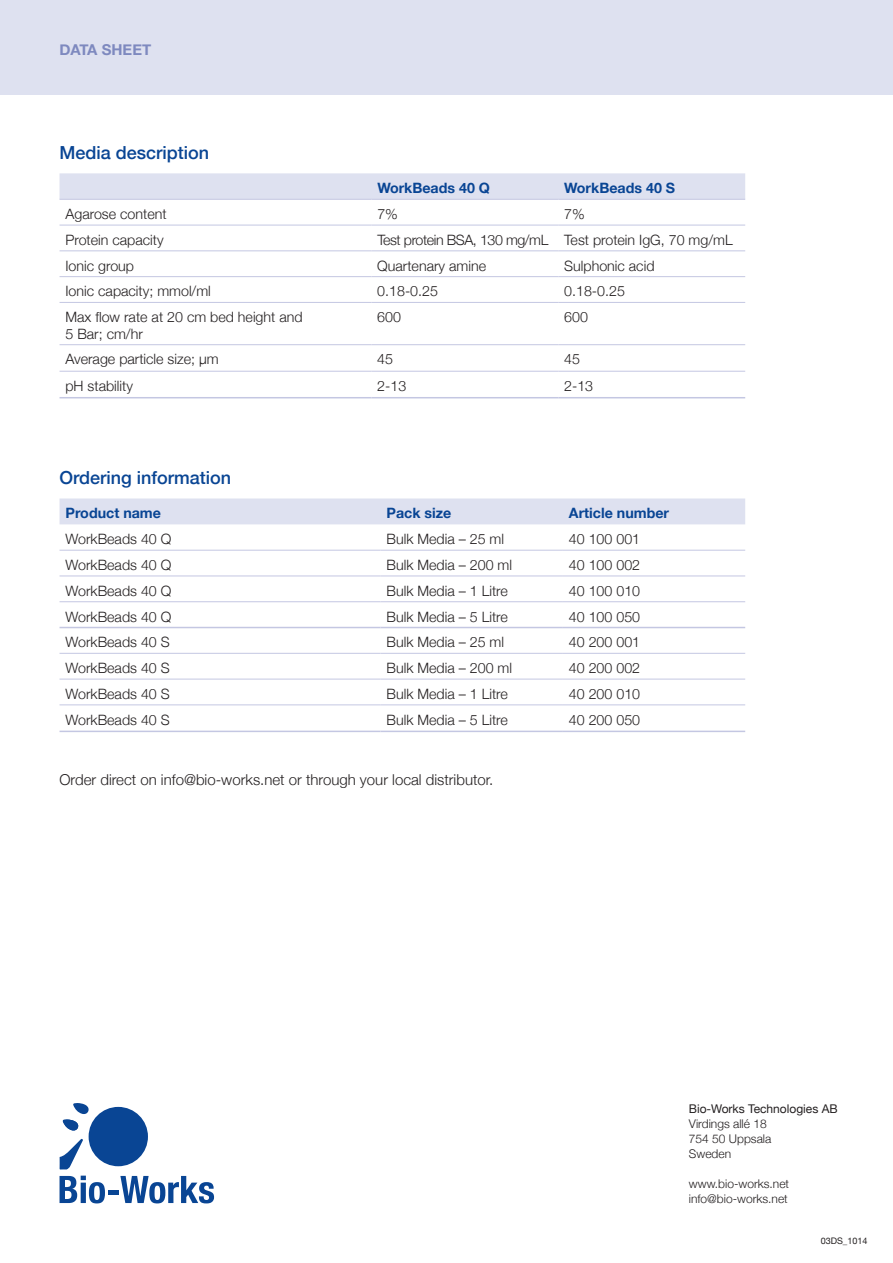
<style>
.page{position:relative;width:893px;height:1263px;background:#fff}
.page>*{position:absolute;margin:0;border:0;box-sizing:border-box;transform-origin:0 0}
.t1{font:500 18px "Helvetica Neue";color:#094594}
.t2{font:300 15px "Helvetica Neue";color:#231f20}
.t3{font:700 15px "Helvetica Neue";color:#7e89bf}
.t4{font:300 14.25px/16.5px "Helvetica Neue";color:#231f20}
.t5{font:700 14.25px "Helvetica Neue";color:#094594}
.t6{font:300 14.25px "Helvetica Neue";letter-spacing:-.03em;color:#231f20}
.t7{font:300 12px/15px "Helvetica Neue";color:#231f20}
.t8{font:12px "Helvetica Neue";color:#231f20}
.t9{font:9px "Helvetica Neue";color:#231f20}
</style>
<div class="page">
<div style="left:0;top:0;width:893px;height:95px;background:#dee1f0"></div>
<svg style="left:60px;top:1138px;width:23px;height:31px"></svg>
<svg style="left:62px;top:1103px;width:27px;height:28px"></svg>
<div style="left:89px;top:1107px;width:59px;height:59px;background:#094594;border-radius:50%"></div>
<svg style="left:60px;top:1175px;width:45px;height:28px"></svg>
<hr style="left:108px;top:1190px;width:10px;height:4px;background:#094594">
<svg style="left:120px;top:1176px;width:94px;height:27px"></svg>
<div style="left:60px;top:173px;width:685px;height:26px;background:#dee1f0"></div>
<hr style="left:60px;top:199px;width:311px;height:1px;background:#c4c7e2">
<hr style="left:371px;top:199px;width:187px;height:1px;background:#c4c7e2">
<hr style="left:558px;top:199px;width:187px;height:1px;background:#c4c7e2">
<hr style="left:60px;top:225px;width:311px;height:1px;background:#c4c7e2">
<hr style="left:371px;top:225px;width:187px;height:1px;background:#c4c7e2">
<hr style="left:558px;top:225px;width:187px;height:1px;background:#c4c7e2">
<hr style="left:60px;top:250px;width:311px;height:1px;background:#c4c7e2">
<hr style="left:371px;top:250px;width:187px;height:1px;background:#c4c7e2">
<hr style="left:558px;top:250px;width:187px;height:1px;background:#c4c7e2">
<hr style="left:60px;top:276px;width:311px;height:1px;background:#c4c7e2">
<hr style="left:371px;top:276px;width:187px;height:1px;background:#c4c7e2">
<hr style="left:558px;top:276px;width:187px;height:1px;background:#c4c7e2">
<hr style="left:60px;top:302px;width:311px;height:1px;background:#c4c7e2">
<hr style="left:371px;top:302px;width:187px;height:1px;background:#c4c7e2">
<hr style="left:558px;top:302px;width:187px;height:1px;background:#c4c7e2">
<hr style="left:60px;top:344px;width:311px;height:1px;background:#c4c7e2">
<hr style="left:371px;top:344px;width:187px;height:1px;background:#c4c7e2">
<hr style="left:558px;top:344px;width:187px;height:1px;background:#c4c7e2">
<hr style="left:60px;top:397px;width:311px;height:1px;background:#c4c7e2">
<hr style="left:371px;top:397px;width:187px;height:1px;background:#c4c7e2">
<hr style="left:558px;top:397px;width:187px;height:1px;background:#c4c7e2">
<hr style="left:60px;top:371px;width:311px;height:1px;background:#c4c7e2">
<hr style="left:371px;top:371px;width:187px;height:1px;background:#c4c7e2">
<hr style="left:558px;top:371px;width:187px;height:1px;background:#c4c7e2">
<div style="left:60px;top:498px;width:685px;height:26px;background:#dee1f0"></div>
<hr style="left:60px;top:627px;width:321px;height:1px;background:#c4c7e2">
<hr style="left:381px;top:627px;width:182px;height:1px;background:#c4c7e2">
<hr style="left:563px;top:627px;width:182px;height:1px;background:#c4c7e2">
<hr style="left:60px;top:550px;width:321px;height:1px;background:#c4c7e2">
<hr style="left:381px;top:550px;width:182px;height:1px;background:#c4c7e2">
<hr style="left:563px;top:550px;width:182px;height:1px;background:#c4c7e2">
<hr style="left:60px;top:576px;width:321px;height:1px;background:#c4c7e2">
<hr style="left:381px;top:576px;width:182px;height:1px;background:#c4c7e2">
<hr style="left:563px;top:576px;width:182px;height:1px;background:#c4c7e2">
<hr style="left:60px;top:601px;width:321px;height:1px;background:#c4c7e2">
<hr style="left:381px;top:601px;width:182px;height:1px;background:#c4c7e2">
<hr style="left:563px;top:601px;width:182px;height:1px;background:#c4c7e2">
<hr style="left:60px;top:653px;width:321px;height:1px;background:#c4c7e2">
<hr style="left:381px;top:653px;width:182px;height:1px;background:#c4c7e2">
<hr style="left:563px;top:653px;width:182px;height:1px;background:#c4c7e2">
<hr style="left:60px;top:679px;width:321px;height:1px;background:#c4c7e2">
<hr style="left:381px;top:679px;width:182px;height:1px;background:#c4c7e2">
<hr style="left:563px;top:679px;width:182px;height:1px;background:#c4c7e2">
<hr style="left:60px;top:704px;width:321px;height:1px;background:#c4c7e2">
<hr style="left:381px;top:704px;width:182px;height:1px;background:#c4c7e2">
<hr style="left:563px;top:704px;width:182px;height:1px;background:#c4c7e2">
<hr style="left:60px;top:731px;width:321px;height:1px;background:#c4c7e2">
<hr style="left:381px;top:731px;width:182px;height:1px;background:#c4c7e2">
<hr style="left:563px;top:731px;width:182px;height:1px;background:#c4c7e2">
<p class="t3" style="left:60px;top:38px;width:93px">DATA SHEET</p>
<p class="t1" style="left:60px;top:138px;width:151px">Media description</p>
<p class="t5" style="left:377px;top:177px;width:114px">WorkBeads 40 Q</p>
<p class="t5" style="left:564px;top:177px;width:112px">WorkBeads 40 S</p>
<p class="t4" style="left:66px;top:205px;width:103px">Agarose content</p>
<p class="t4" style="left:377px;top:205px;width:22px">7%</p>
<p class="t4" style="left:564px;top:205px;width:22px">7%</p>
<p class="t4" style="left:66px;top:231px;width:100px">Protein capacity</p>
<p class="t6" style="left:377px;top:228px;width:357px">Test protein BSA, 130 mg/mL Test protein IgG, 70 mg/mL</p>
<p class="t4" style="left:65px;top:256px;width:70px">Ionic group</p>
<p class="t4" style="left:377px;top:256px;width:110px">Quartenary amine</p>
<p class="t4" style="left:564px;top:256px;width:92px">Sulphonic acid</p>
<p class="t4" style="left:65px;top:282px;width:147px">Ionic capacity; mmol/ml</p>
<p class="t4" style="left:377px;top:282px;width:62px">0.18-0.25</p>
<p class="t4" style="left:564px;top:282px;width:62px">0.18-0.25</p>
<p class="t4" style="left:65px;top:308px;width:239px">Max flow rate at 20 cm bed height and<br>5 Bar; cm/hr</p>
<p class="t4" style="left:377px;top:308px;width:25px">600</p>
<p class="t4" style="left:564px;top:308px;width:25px">600</p>
<p class="t4" style="left:65px;top:350px;width:155px">Average particle size; μm</p>
<p class="t4" style="left:377px;top:350px;width:17px">45</p>
<p class="t4" style="left:564px;top:350px;width:17px">45</p>
<p class="t4" style="left:65px;top:377px;width:69px">pH stability</p>
<p class="t4" style="left:377px;top:377px;width:31px">2-13</p>
<p class="t4" style="left:564px;top:377px;width:31px">2-13</p>
<p class="t1" style="left:60px;top:463px;width:173px">Ordering information</p>
<p class="t5" style="left:66px;top:502px;width:97px">Product name</p>
<p class="t5" style="left:387px;top:502px;width:66px">Pack size</p>
<p class="t5" style="left:569px;top:502px;width:102px">Article number</p>
<p class="t4" style="left:66px;top:530px;width:107px">WorkBeads 40 Q</p>
<p class="t4" style="left:387px;top:530px;width:119px">Bulk Media – 25 ml</p>
<p class="t4" style="left:569px;top:530px;width:73px">40 100 001</p>
<p class="t4" style="left:66px;top:556px;width:107px">WorkBeads 40 Q</p>
<p class="t4" style="left:387px;top:556px;width:127px">Bulk Media – 200 ml</p>
<p class="t4" style="left:569px;top:556px;width:73px">40 100 002</p>
<p class="t4" style="left:66px;top:582px;width:107px">WorkBeads 40 Q</p>
<p class="t4" style="left:387px;top:582px;width:123px">Bulk Media – 1 Litre</p>
<p class="t4" style="left:569px;top:582px;width:73px">40 100 010</p>
<p class="t4" style="left:66px;top:607px;width:107px">WorkBeads 40 Q</p>
<p class="t4" style="left:387px;top:607px;width:123px">Bulk Media – 5 Litre</p>
<p class="t4" style="left:569px;top:607px;width:73px">40 100 050</p>
<p class="t4" style="left:66px;top:633px;width:106px">WorkBeads 40 S</p>
<p class="t4" style="left:387px;top:633px;width:119px">Bulk Media – 25 ml</p>
<p class="t4" style="left:569px;top:633px;width:73px">40 200 001</p>
<p class="t4" style="left:66px;top:659px;width:106px">WorkBeads 40 S</p>
<p class="t4" style="left:387px;top:659px;width:127px">Bulk Media – 200 ml</p>
<p class="t4" style="left:569px;top:659px;width:73px">40 200 002</p>
<p class="t4" style="left:66px;top:685px;width:106px">WorkBeads 40 S</p>
<p class="t4" style="left:387px;top:685px;width:123px">Bulk Media – 1 Litre</p>
<p class="t4" style="left:569px;top:685px;width:73px">40 200 010</p>
<p class="t4" style="left:66px;top:710px;width:106px">WorkBeads 40 S</p>
<p class="t4" style="left:387px;top:710px;width:123px">Bulk Media – 5 Litre</p>
<p class="t4" style="left:569px;top:710px;width:73px">40 200 050</p>
<p class="t2" style="left:60px;top:768px;width:435px">Order direct on info@bio-works.net or through your local distributor.</p>
<p class="t8" style="left:689px;top:1100px;width:150px">Bio-Works Technologies AB</p>
<p class="t7" style="left:689px;top:1116px;width:84px">Virdings allé 18<br>754 50 Uppsala<br>Sweden</p>
<p class="t7" style="left:689px;top:1176px;width:102px">www.bio-works.net info@bio-works.net</p>
<p class="t9" style="left:821px;top:1234px;width:48px">03DS_1014</p>
</div>
